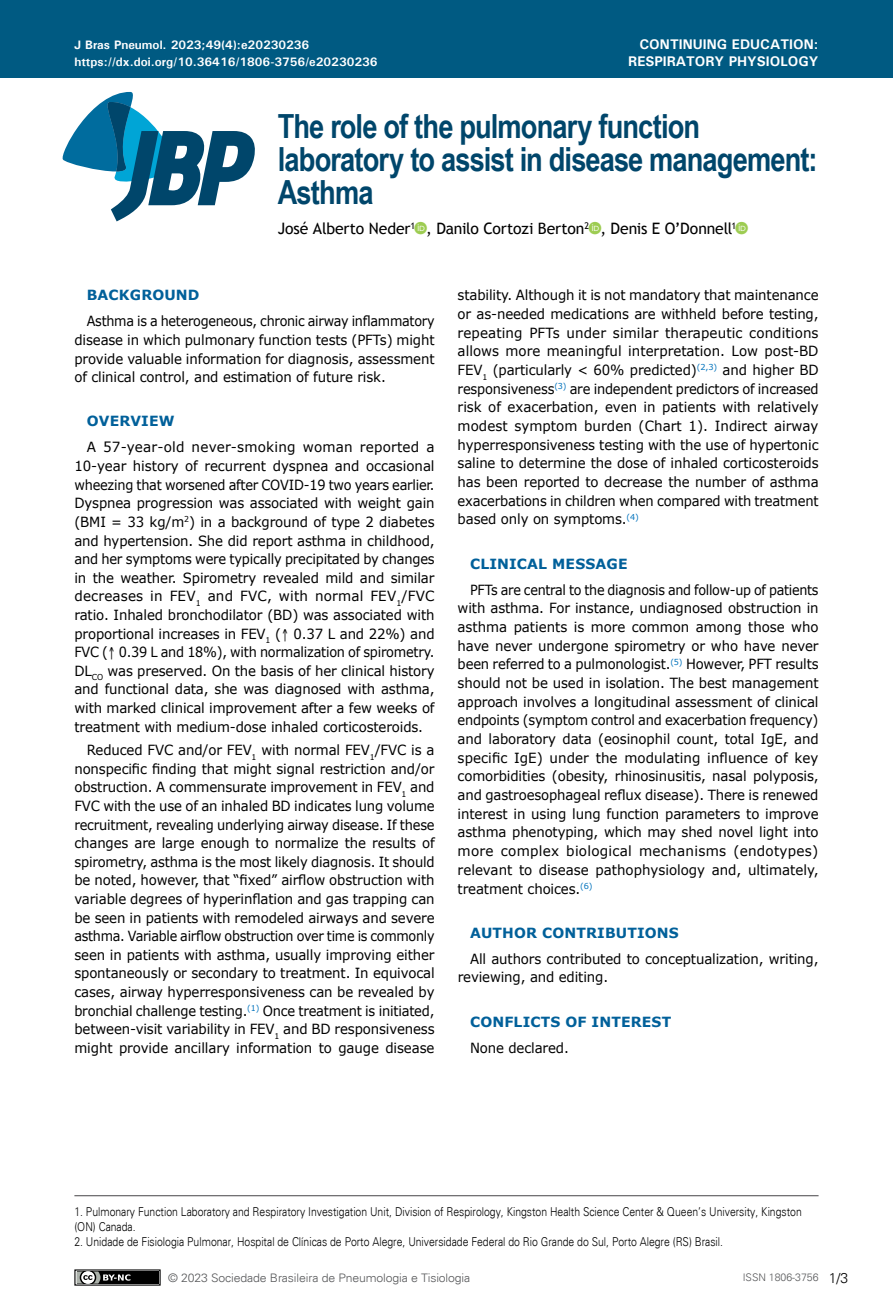
<style>
.page{position:relative;width:893px;height:1315px;background:#fff}
.page>*{position:absolute;margin:0;border:0;box-sizing:border-box;transform-origin:0 0}
.t1{font:700 33.25px/33.2px "Arial Narrow";letter-spacing:-.025em;color:#00466b}
.t2{font:21px "ID font Regular";color:#9dcc52}
.t3{font:15.75px "Trebuchet MS";letter-spacing:-.01em;color:#000}
.t4{font:14px/18.6px "Verdana";letter-spacing:-.01em;color:#000;text-align:justify;scale:.95 1}
.t5{font:14px/18.7px "Verdana";letter-spacing:-.01em;color:#000;text-align:justify;scale:.91 1}
.t6{font:14px/18.6px "Verdana";letter-spacing:-.01em;color:#000;text-align:justify}
.t7{font:700 14px "Verdana";letter-spacing:.01em;color:#01609a}
.t8{font:700 14px/16.8px "Univers";color:#fff;text-align:right}
.t9{font:300 14px "Univers";color:#000}
.t10{font:300 12.25px/14.9px "Univers";color:#000;scale:.85 1}
.t11{font:700 12.25px "Univers";color:#fff}
.t12{font:300 11.72px "Univers";letter-spacing:-.01em;color:#58595b;scale:1.04 1}
.t13{font:300 10.5px "Univers";color:#58595b}
.s1{font-family:"ID font Regular";font-size:21px;color:#9dcc52}
</style>
<div class="page">
<div style="left:0;top:0;width:893px;height:78px;background:#005a82"></div>
<svg style="left:62px;top:91px;width:193px;height:130px"></svg>
<div style="left:75px;top:1270px;width:85px;height:15px;background:#000"></div>
<div style="left:74px;top:1269px;width:87px;height:16px;border:1px solid #000"></div>
<svg style="left:74px;top:1269px;width:56px;height:17px"></svg>
<hr style="left:74px;top:1195px;width:745px;height:1px;background:#464547">
<p class="t11" style="left:74px;top:37px;width:236px">J Bras Pneumol. 2023;49(4):e20230236</p>
<p class="t8" style="left:628px;top:36px;width:192px">CONTINUING EDUCATION:<br>RESPIRATORY PHYSIOLOGY</p>
<p class="t11" style="left:74px;top:54px;width:305px">https://dx.doi.org/10.36416/1806-3756/e20230236</p>
<h1 class="t1" style="left:278px;top:108px;width:541px">The role of the pulmonary function laboratory to assist in disease management:<br>Asthma</h1>
<p class="t3" style="left:278px;top:219px;width:460px">José Alberto Neder<sup>1</sup><span class="s1">a</span>, Danilo Cortozi Berton<sup>2</sup><span class="s1">a</span>, Denis E O’Donnell<sup>1</sup></p>
<h2 class="t2" style="left:736px;top:218px;width:14px">a</h2>
<p class="t7" style="left:87px;top:286px;width:114px">BACKGROUND</p>
<p class="t5" style="left:74px;top:312px;width:397px;text-indent:12px">Asthma is a heterogeneous, chronic airway inflammatory disease in which pulmonary function tests (PFTs) might provide valuable information for diagnosis, assessment of clinical control, and estimation of future risk.</p>
<p class="t7" style="left:87px;top:412px;width:89px">OVERVIEW</p>
<p class="t6" style="left:74px;top:438px;width:362px;text-indent:12px">A 57-year-old never-smoking woman reported a 10-year history of recurrent dyspnea and occasional wheezing that worsened after COVID-19 two years earlier.<br>Dyspnea progression was associated with weight gain (BMI = 33 kg/m<sup>2</sup>) in a background of type 2 diabetes and hypertension. She did report asthma in childhood, and her symptoms were typically precipitated by changes in the weather. Spirometry revealed mild and similar decreases in FEV<sub>1</sub> and FVC, with normal FEV<sub>1</sub>/FVC ratio. Inhaled bronchodilator (BD) was associated with proportional increases in FEV<sub>1</sub> (↑ 0.37 L and 22%) and FVC (↑ 0.39 L and 18%), with normalization of spirometry.<br>DL<sub>CO</sub> was preserved. On the basis of her clinical history and functional data, she was diagnosed with asthma, with marked clinical improvement after a few weeks of treatment with medium-dose inhaled corticosteroids.</p>
<p class="t4" style="left:74px;top:741px;width:381px;text-indent:12px">Reduced FVC and/or FEV<sub>1</sub> with normal FEV<sub>1</sub>/FVC is a nonspecific finding that might signal restriction and/or obstruction. A commensurate improvement in FEV<sub>1</sub> and FVC with the use of an inhaled BD indicates lung volume recruitment, revealing underlying airway disease. If these changes are large enough to normalize the results of spirometry, asthma is the most likely diagnosis. It should be noted, however, that “fixed” airflow obstruction with variable degrees of hyperinflation and gas trapping can be seen in patients with remodeled airways and severe asthma. Variable airflow obstruction over time is commonly seen in patients with asthma, usually improving either spontaneously or secondary to treatment. In equivocal cases, airway hyperresponsiveness can be revealed by bronchial challenge testing.<sup>(1)</sup> Once treatment is initiated, between-visit variability in FEV<sub>1</sub> and BD responsiveness might provide ancillary information to gauge disease</p>
<p class="t4" style="left:458px;top:286px;width:381px">stability. Although it is not mandatory that maintenance or as-needed medications are withheld before testing, repeating PFTs under similar therapeutic conditions allows more meaningful interpretation. Low post-BD FEV<sub>1</sub> (particularly &lt; 60% predicted)<sup>(2,3)</sup> and higher BD responsiveness<sup>(3)</sup> are independent predictors of increased risk of exacerbation, even in patients with relatively modest symptom burden (Chart 1). Indirect airway hyperresponsiveness testing with the use of hypertonic saline to determine the dose of inhaled corticosteroids has been reported to decrease the number of asthma exacerbations in children when compared with treatment based only on symptoms.<sup>(4)</sup></p>
<p class="t7" style="left:470px;top:554px;width:159px">CLINICAL MESSAGE</p>
<p class="t5" style="left:458px;top:580px;width:398px;text-indent:12px">PFTs are central to the diagnosis and follow-up of patients with asthma. For instance, undiagnosed obstruction in asthma patients is more common among those who have never undergone spirometry or who have never been referred to a pulmonologist.<sup>(5)</sup> However, PFT results should not be used in isolation. The best management approach involves a longitudinal assessment of clinical endpoints (symptom control and exacerbation frequency) and laboratory data (eosinophil count, total IgE, and specific IgE) under the modulating influence of key comorbidities (obesity, rhinosinusitis, nasal polyposis, and gastroesophageal reflux disease). There is renewed interest in using lung function parameters to improve asthma phenotyping, which may shed novel light into more complex biological mechanisms (endotypes) relevant to disease pathophysiology and, ultimately, treatment choices.<sup>(6)</sup></p>
<p class="t7" style="left:470px;top:923px;width:210px">AUTHOR CONTRIBUTIONS</p>
<p class="t4" style="left:458px;top:949px;width:381px;text-indent:12px">All authors contributed to conceptualization, writing, reviewing, and editing.</p>
<p class="t7" style="left:470px;top:1012px;width:203px">CONFLICTS OF INTEREST</p>
<p class="t4" style="left:470px;top:1038px;width:106px">None declared.</p>
<p class="t10" style="left:74px;top:1204px;width:857px">1. Pulmonary Function Laboratory and Respiratory Investigation Unit, Division of Respirology, Kingston Health Science Center &amp; Queen’s University, Kingston (ON) Canada.</p>
<p class="t10" style="left:74px;top:1233px;width:765px">2. Unidade de Fisiologia Pulmonar, Hospital de Clínicas de Porto Alegre, Universidade Federal do Rio Grande do Sul, Porto Alegre (RS) Brasil.</p>
<p class="t12" style="left:168px;top:1270px;width:292px">© 2023 Sociedade Brasileira de Pneumologia e Tisiologia</p>
<p class="t13" style="left:743px;top:1271px;width:77px">ISSN 1806-3756</p>
<p class="t9" style="left:829px;top:1269px;width:21px">1/3</p>
</div>
